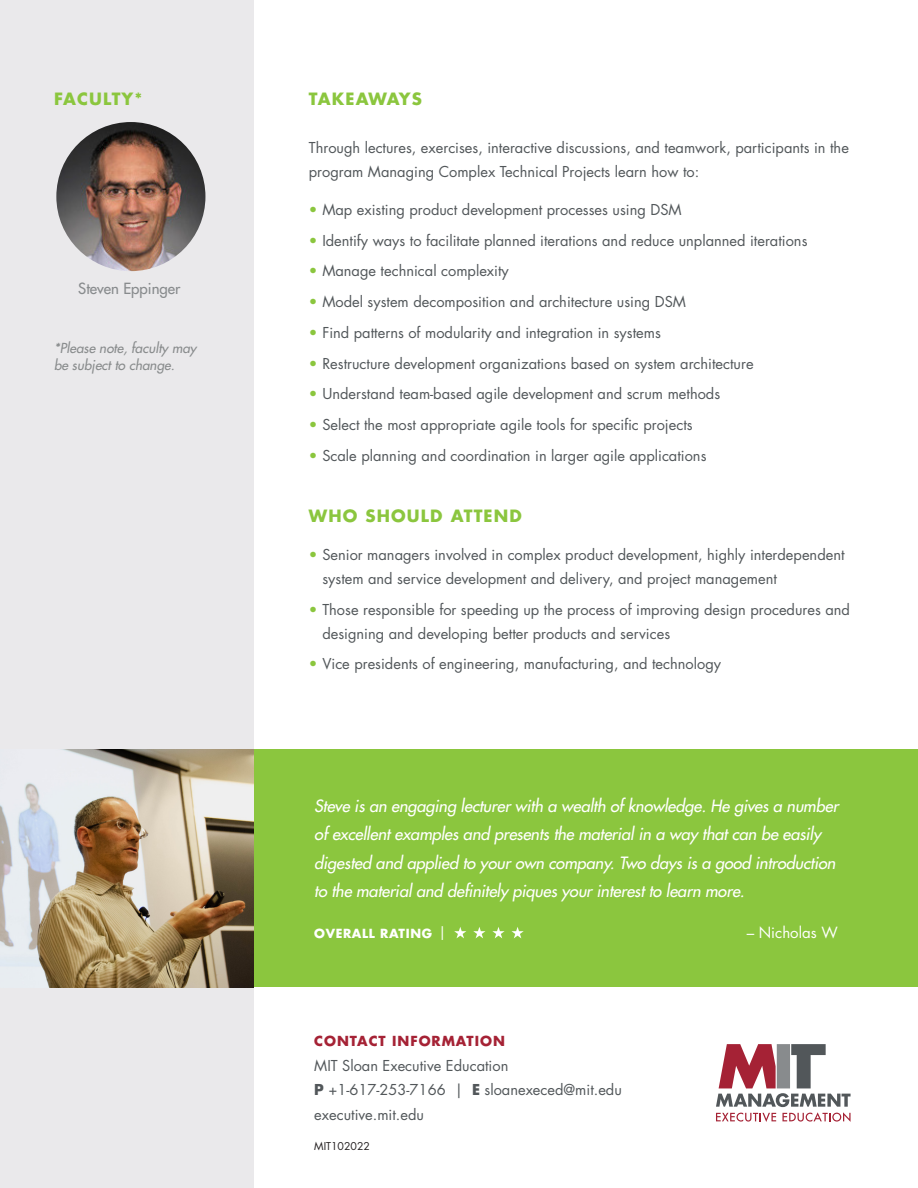
<style>
.page{position:relative;width:918px;height:1188px;background:#fff}
.page>*{position:absolute;margin:0;border:0;box-sizing:border-box;transform-origin:0 0}
.t1{font:italic 500 16.5px/28.5px "Futura Std";letter-spacing:-.01em;color:#fff}
.Subhead{font:700 16.5px "Futura Std";letter-spacing:.07em;color:#8bc63e}
.Subhead-2{font:700 16.5px "Futura Std";letter-spacing:.04em;color:#8bc63e}
.Bullet{font:500 15px "Futura Std";color:#888b8d}
.t2{font:15px "Futura Std";color:#fff}
.Subhead-3{font:14.7px/24px "Futura Std";color:#52575a}
.t3{font:italic 500 13.5px/16.2px "Futura Std";color:#898c8d}
.t4{font:700 13.5px "Futura Std";letter-spacing:.07em;color:#a52235}
.t5{font:700 12.3px "Futura Std";letter-spacing:.05em;color:#fff}
.t6{font:10.5px "Futura Std";color:#231f20}
.s1{color:#8bc63e}
.s2{font-weight:400;font-size:13.8px}
.s3{font-weight:700}
</style>
<div class="page">
<div style="left:0;top:0;width:254px;height:1188px;background:#eae9eb"></div>
<div style="left:0;top:750px;width:918px;height:237px;background:#8bc63e"></div>
<svg style="left:716px;top:1044px;width:135px;height:78px"></svg>
<svg style="left:454px;top:927px;width:12px;height:11px"></svg>
<svg style="left:473px;top:927px;width:12px;height:11px"></svg>
<svg style="left:492px;top:927px;width:13px;height:11px"></svg>
<svg style="left:511px;top:927px;width:13px;height:11px"></svg>
<img style="left:0;top:749px;width:254px;height:238px">
<img style="left:56px;top:122px;width:149px;height:149px;border-radius:75px">
<p class="Subhead" style="left:54px;top:88px;width:90px">FACULTY*</p>
<p class="Bullet" style="left:78px;top:279px;width:104px">Steven Eppinger</p>
<p class="t3" style="left:54px;top:341px;width:144px">*Please note, faculty may be subject to change.</p>
<p class="Subhead-2" style="left:309px;top:88px;width:115px">TAKEAWAYS</p>
<p class="Subhead-3" style="left:309px;top:136px;width:542px">Through lectures, exercises, interactive discussions, and teamwork, participants in the program Managing Complex Technical Projects learn how to:</p>
<p class="Subhead-3" style="left:309px;top:198px;width:374px"><span class="s1">•</span> Map existing product development processes using DSM</p>
<p class="Subhead-3" style="left:309px;top:228px;width:500px"><span class="s1">•</span> Identify ways to facilitate planned iterations and reduce unplanned iterations</p>
<p class="Subhead-3" style="left:309px;top:259px;width:202px"><span class="s1">•</span> Manage technical complexity</p>
<p class="Subhead-3" style="left:309px;top:290px;width:379px"><span class="s1">•</span> Model system decomposition and architecture using DSM</p>
<p class="Subhead-3" style="left:309px;top:321px;width:353px"><span class="s1">•</span> Find patterns of modularity and integration in systems</p>
<p class="Subhead-3" style="left:309px;top:351px;width:446px"><span class="s1">•</span> Restructure development organizations based on system architecture</p>
<p class="Subhead-3" style="left:309px;top:382px;width:413px"><span class="s1">•</span> Understand team-based agile development and scrum methods</p>
<p class="Subhead-3" style="left:309px;top:413px;width:385px"><span class="s1">•</span> Select the most appropriate agile tools for specific projects</p>
<p class="Subhead-3" style="left:309px;top:444px;width:399px"><span class="s1">•</span> Scale planning and coordination in larger agile applications</p>
<p class="Subhead" style="left:309px;top:505px;width:215px">WHO SHOULD ATTEND</p>
<p class="Subhead-3" style="left:322px;top:543px;width:524px;text-indent:-14px"><span class="s1">•</span> Senior managers involved in complex product development, highly interdependent system and service development and delivery, and project management</p>
<p class="Subhead-3" style="left:322px;top:597px;width:529px;text-indent:-14px"><span class="s1">•</span> Those responsible for speeding up the process of improving design procedures and designing and developing better products and services</p>
<p class="Subhead-3" style="left:309px;top:652px;width:414px"><span class="s1">•</span> Vice presidents of engineering, manufacturing, and technology</p>
<p class="t1" style="left:314px;top:792px;width:526px">Steve is an engaging lecturer with a wealth of knowledge. He gives a number of excellent examples and presents the material in a way that can be easily digested and applied to your own company. Two days is a good introduction to the material and definitely piques your interest to learn more.</p>
<p class="t5" style="left:314px;top:926px;width:133px">OVERALL RATING <span class="s2">|</span></p>
<p class="t2" style="left:747px;top:923px;width:93px">– Nicholas W</p>
<p class="t4" style="left:314px;top:1032px;width:192px">CONTACT INFORMATION</p>
<p class="Subhead-3" style="left:314px;top:1053px;width:309px;line-height:24.8px">MIT Sloan Executive Education<br><span class="s3">P</span> +1-617-253-7166 | <span class="s3">E</span> sloanexeced@mit.edu executive.mit.edu</p>
<p class="t6" style="left:314px;top:1140px;width:57px">MIT102022</p>
</div>
